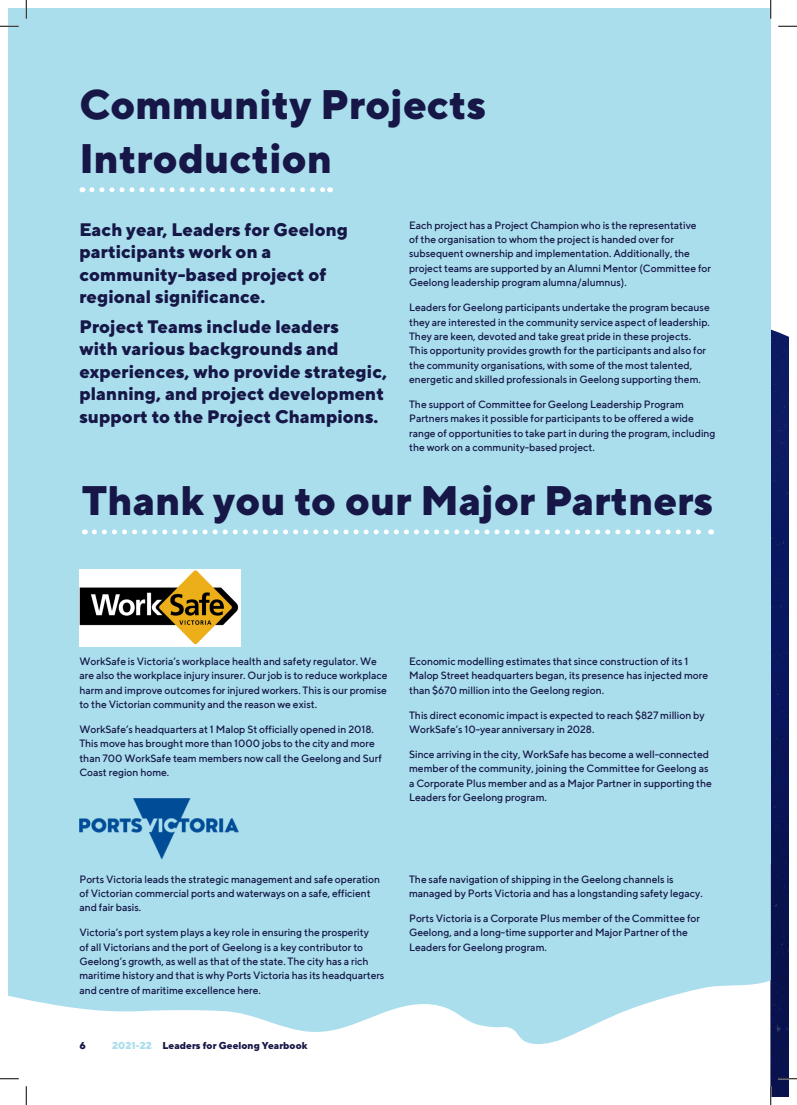
<style>
.page{position:relative;width:797px;height:1105px;background:#fff}
.page>*{position:absolute;margin:0;border:0;box-sizing:border-box;transform-origin:0 0}
.Medium_heading_dark{font:800 41.25px/53.8px "TT Norms";color:#161747}
.Pull_Out{font:800 18.12px/22.5px "TT Norms";color:#161747}
.Body{font:500 10.62px/14.4px "TT Norms";letter-spacing:-.005em;color:#161747}
.t1{font:800 10px "TT Norms";color:#161747}
.s1{color:#aadeed}
</style>
<div class="page">
<img style="left:770px;top:368px;width:18px;height:728px">
<svg style="left:770px;top:81px;width:18px;height:287px"></svg>
<div style="left:9px;top:9px;width:761px;height:855px;background:#aadeed"></div>
<svg style="left:9px;top:864px;width:761px;height:180px;fill:#aadeed"></svg>
<svg style="left:92px;top:187px;width:238px;height:5px"></svg>
<svg style="left:94px;top:529px;width:617px;height:5px"></svg>
<img style="left:79px;top:569px;width:161px;height:77px">
<img style="left:79px;top:798px;width:160px;height:62px">
<svg style="left:0;top:25px;width:19px;height:2px"></svg>
<svg style="left:778px;top:25px;width:19px;height:2px"></svg>
<svg style="left:0;top:1078px;width:19px;height:1px"></svg>
<svg style="left:778px;top:1078px;width:19px;height:1px"></svg>
<svg style="left:25px;top:0;width:2px;height:19px"></svg>
<svg style="left:25px;top:1086px;width:2px;height:19px"></svg>
<svg style="left:770px;top:0;width:1px;height:19px"></svg>
<svg style="left:770px;top:1086px;width:1px;height:19px"></svg>
<p class="Medium_heading_dark" style="left:79px;top:77px;width:408px">Community Projects<br>Introduction</p>
<p class="Body" style="left:409px;top:217px;width:303px">Each project has a Project Champion who is the representative<br>of the organisation to whom the project is handed over for subsequent ownership and implementation. Additionally, the project teams are supported by an Alumni Mentor (Committee for Geelong leadership program alumna/alumnus).</p>
<p class="Body" style="left:409px;top:300px;width:302px">Leaders for Geelong participants undertake the program because they are interested in the community service aspect of leadership.<br>They are keen, devoted and take great pride in these projects.<br>This opportunity provides growth for the participants and also for the community organisations, with some of the most talented, energetic and skilled professionals in Geelong supporting them.</p>
<p class="Body" style="left:409px;top:397px;width:308px">The support of Committee for Geelong Leadership Program Partners makes it possible for participants to be offered a wide range of opportunities to take part in during the program, including the work on a community-based project.</p>
<p class="Medium_heading_dark" style="left:82px;top:473px;width:633px">Thank you to our Major Partners</p>
<p class="Pull_Out" style="left:79px;top:218px;width:270px">Each year, Leaders for Geelong participants work on a community-based project of regional significance.</p>
<p class="Pull_Out" style="left:79px;top:315px;width:309px">Project Teams include leaders<br>with various backgrounds and experiences, who provide strategic, planning, and project development support to the Project Champions.</p>
<p class="Body" style="left:79px;top:654px;width:310px">WorkSafe is Victoria’s workplace health and safety regulator. We are also the workplace injury insurer. Our job is to reduce workplace harm and improve outcomes for injured workers. This is our promise to the Victorian community and the reason we exist.</p>
<p class="Body" style="left:79px;top:722px;width:304px">WorkSafe’s headquarters at 1 Malop St officially opened in 2018.<br>This move has brought more than 1000 jobs to the city and more than 700 WorkSafe team members now call the Geelong and Surf Coast region home.</p>
<p class="Body" style="left:409px;top:654px;width:300px">Economic modelling estimates that since construction of its 1<br>Malop Street headquarters began, its presence has injected more than $670 million into the Geelong region.</p>
<p class="Body" style="left:409px;top:707px;width:297px">This direct economic impact is expected to reach $827 million by<br>WorkSafe’s 10-year anniversary in 2028.</p>
<p class="Body" style="left:409px;top:747px;width:304px">Since arriving in the city, WorkSafe has become a well-connected member of the community, joining the Committee for Geelong as a Corporate Plus member and as a Major Partner in supporting the Leaders for Geelong program.</p>
<p class="Body" style="left:79px;top:871px;width:302px">Ports Victoria leads the strategic management and safe operation of Victorian commercial ports and waterways on a safe, efficient and fair basis.</p>
<p class="Body" style="left:79px;top:925px;width:306px">Victoria’s port system plays a key role in ensuring the prosperity<br>of all Victorians and the port of Geelong is a key contributor to Geelong’s growth, as well as that of the state. The city has a rich maritime history and that is why Ports Victoria has its headquarters and centre of maritime excellence here.</p>
<p class="t1" style="left:79px;top:1039px;width:8px">6</p>
<p class="t1" style="left:112px;top:1039px;width:197px"><span class="s1">2021-22</span> Leaders for Geelong Yearbook</p>
<p class="Body" style="left:409px;top:871px;width:295px">The safe navigation of shipping in the Geelong channels is managed by Ports Victoria and has a longstanding safety legacy.</p>
<p class="Body" style="left:409px;top:911px;width:292px">Ports Victoria is a Corporate Plus member of the Committee for<br>Geelong, and a long-time supporter and Major Partner of the<br>Leaders for Geelong program.</p>
</div>
